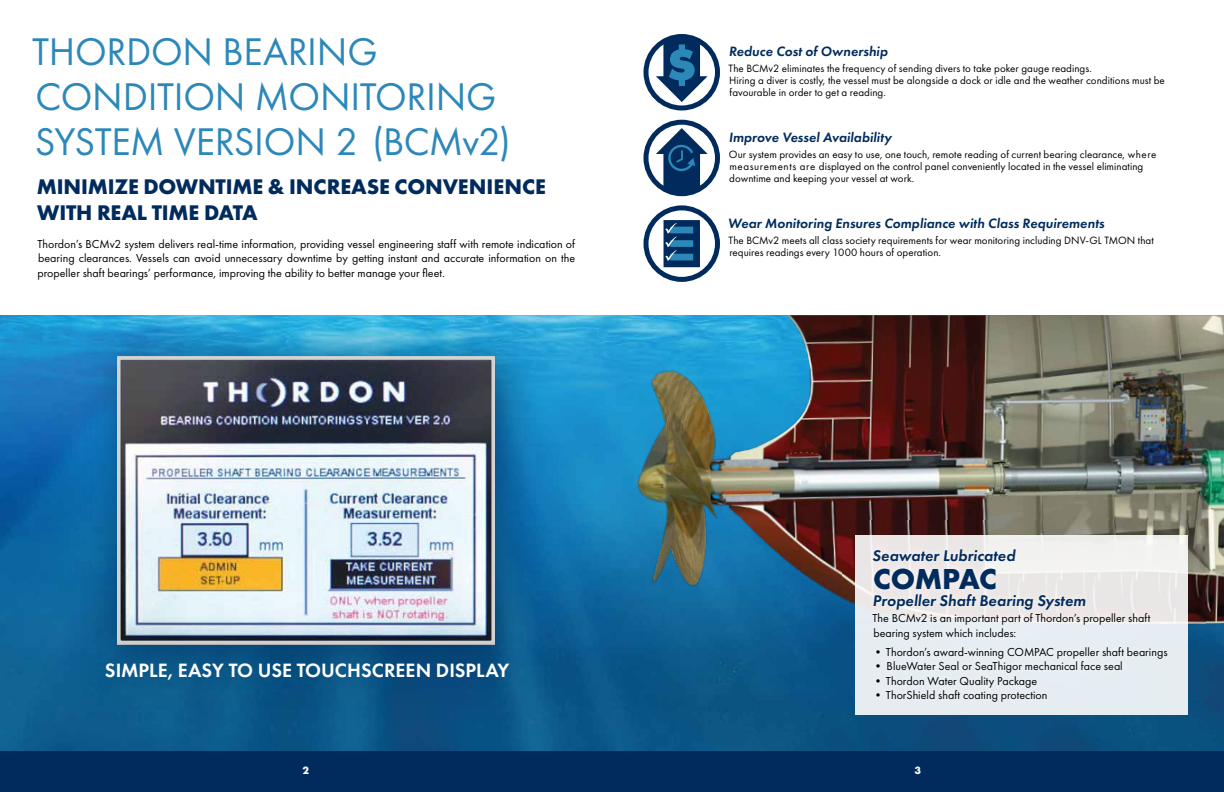
<style>
.page{position:relative;width:1224px;height:792px;background:#fff}
.page>*{position:absolute;margin:0;border:0;box-sizing:border-box;transform-origin:0 0}
.t1{font:40px/45px "Futura PT";letter-spacing:-.01em;color:#2c88b9}
.t2{font:700 30px "Futura PT";letter-spacing:-.015em;color:#002b5c}
.t3{font:700 22px/26px "Futura PT";letter-spacing:-.005em;color:#002b5c}
.t4{font:600 20px "Futura PT";color:#fff}
.t5{font:italic 600 16px "Futura PT";letter-spacing:.005em;color:#002b5c}
.t6{font:italic 600 14px "Futura PT";letter-spacing:.005em;color:#002b5c}
.t7{font:12px/14.4px "Futura PT";color:#000}
.t8{font:11px/12px "Futura PT";letter-spacing:.005em;color:#000}
.t9{font:700 11px "Futura PT";color:#fff}
</style>
<div class="page">
<img style="left:0;top:315px;width:1224px;height:437px">
<img style="left:635px;top:315px;width:589px;height:323px">
<div style="left:842px;top:520px;width:363px;height:211px;background:#000;opacity:.15"></div>
<div style="left:855px;top:536px;width:333px;height:180px;background:#e9edf2"></div>
<svg style="left:646px;top:36px;width:72px;height:72px"></svg>
<div style="left:644px;top:34px;width:76px;height:76px;border:5px solid #002b5c;border-radius:50%"></div>
<svg style="left:646px;top:122px;width:72px;height:72px"></svg>
<div style="left:644px;top:120px;width:76px;height:76px;border:5px solid #002b5c;border-radius:50%"></div>
<svg style="left:646px;top:208px;width:72px;height:71px"></svg>
<div style="left:644px;top:205px;width:76px;height:77px;border:5px solid #002b5c;border-radius:50%"></div>
<svg style="left:664px;top:220px;width:36px;height:47px;background:#164c7b"></svg>
<svg style="left:656px;top:36px;width:52px;height:66px"></svg>
<svg style="left:656px;top:128px;width:52px;height:66px"></svg>
<div style="left:83px;top:322px;width:459px;height:369px;background:#00305b;opacity:.75"></div>
<img style="left:122px;top:361px;width:368px;height:270px">
<div style="left:117px;top:356px;width:378px;height:288px;border:4px solid #d1d3d4"></div>
<div style="left:76px;top:631px;width:474px;height:92px;background:#00305b;opacity:.75"></div>
<div style="left:594px;top:752px;width:630px;height:40px;background:#002b5c"></div>
<div style="left:0;top:752px;width:630px;height:40px;background:#002b5c"></div>
<h1 class="t1" style="left:32px;top:28px;width:480px">THORDON BEARING<br>CONDITION MONITORING<br>SYSTEM VERSION 2 (BCMv2)</h1>
<h3 class="t3" style="left:37px;top:173px;width:511px">MINIMIZE DOWNTIME &amp; INCREASE CONVENIENCE<br>WITH REAL TIME DATA</h3>
<p class="t7" style="left:37px;top:237px;width:539px;text-align:justify">Thordon’s BCMv2 system delivers real-time information, providing vessel engineering staff with remote indication of bearing clearances. Vessels can avoid unnecessary downtime by getting instant and accurate information on the propeller shaft bearings’ performance, improving the ability to better manage your fleet.</p>
<h3 class="t4" style="left:105px;top:658px;width:406px">SIMPLE, EASY TO USE TOUCHSCREEN DISPLAY</h3>
<p class="t6" style="left:729px;top:42px;width:161px">Reduce Cost of Ownership</p>
<p class="t8" style="left:729px;top:63px;width:438px">The BCMv2 eliminates the frequency of sending divers to take poker gauge readings.<br>Hiring a diver is costly, the vessel must be alongside a dock or idle and the weather conditions must be favourable in order to get a reading.</p>
<p class="t6" style="left:729px;top:128px;width:165px">Improve Vessel Availability</p>
<p class="t8" style="left:729px;top:149px;width:429px">Our system provides an easy to use, one touch, remote reading of current bearing clearance, where measurements are displayed on the control panel conveniently located in the vessel eliminating downtime and keeping your vessel at work.</p>
<p class="t6" style="left:728px;top:214px;width:378px">Wear Monitoring Ensures Compliance with Class Requirements</p>
<p class="t8" style="left:729px;top:235px;width:427px">The BCMv2 meets all class society requirements for wear monitoring including DNV-GL TMON that requires readings every 1000 hours of operation.</p>
<h3 class="t5" style="left:872px;top:545px;width:144px">Seawater Lubricated</h3>
<h2 class="t2" style="left:873px;top:559px;width:125px">COMPAC</h2>
<h3 class="t5" style="left:873px;top:590px;width:215px">Propeller Shaft Bearing System</h3>
<p class="t7" style="left:872px;top:611px;width:279px">The BCMv2 is an important part of Thordon’s propeller shaft bearing system which includes:</p>
<p class="t7" style="left:872px;top:644px;width:297px">•Thordon’s award-winning COMPAC propeller shaft bearings</p>
<p class="t7" style="left:872px;top:659px;width:252px">• BlueWater Seal or SeaThigor mechanical face seal</p>
<p class="t7" style="left:872px;top:673px;width:167px">•Thordon Water Quality Package</p>
<p class="t7" style="left:872px;top:688px;width:177px">•ThorShield shaft coating protection</p>
<p class="t9" style="left:302px;top:763px;width:8px">2</p>
<p class="t9" style="left:915px;top:763px;width:8px">3</p>
</div>
